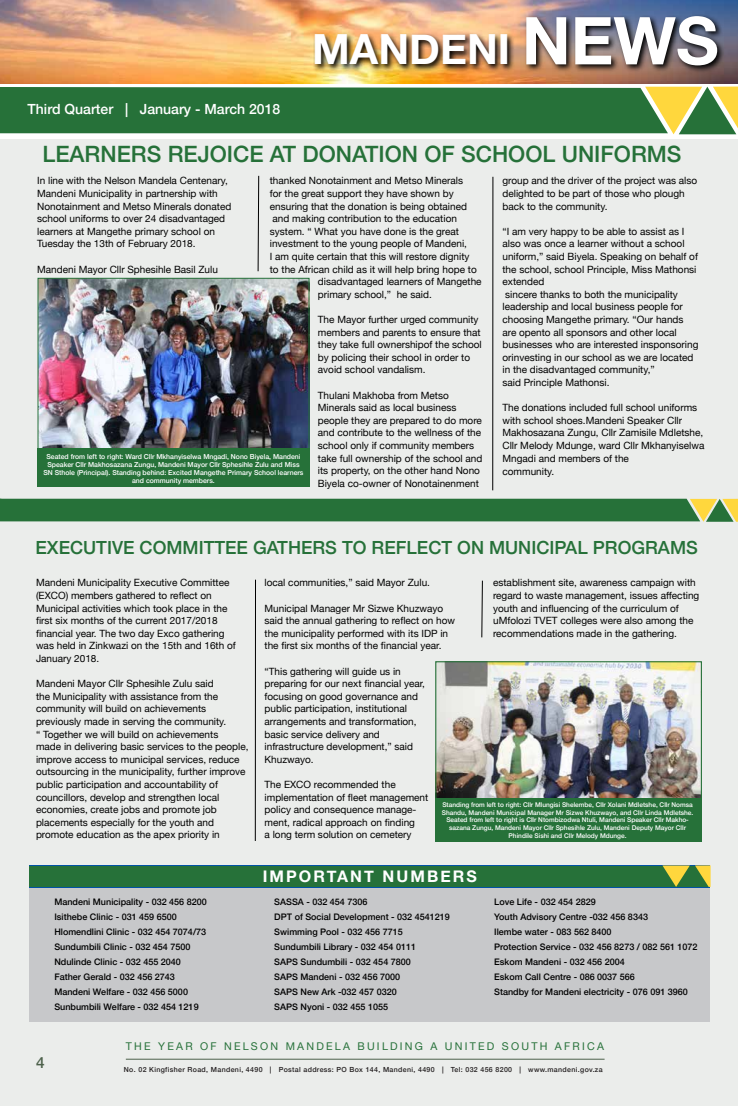
<style>
.page{position:relative;width:738px;height:1106px;background:#fff}
.page>*{position:absolute;margin:0;border:0;box-sizing:border-box;transform-origin:0 0}
.t1{font:700 41.6px "Helvetica Neue";color:#fff}
.t2{font:500 22.5px "Helvetica Neue";color:#267139}
.t3{font:500 18.1px "Helvetica Neue";color:#267139}
.t4{font:700 16px "Helvetica Neue";letter-spacing:.13em;color:#fff}
.t5{font:500 15.4px "Helvetica Neue";color:#4d614b}
.t6{font:500 14px "Helvetica Neue";color:#fff}
.t7{font:10.7px "Helvetica Neue";letter-spacing:.21em;color:#267139}
.t8{font:10px/12.6px "Helvetica Neue";color:#000}
.t9{font:500 9px/15px "Helvetica Neue";color:#000}
.t10{font:500 7px "Helvetica Neue";letter-spacing:.05em;color:#231f20}
.t11{font:500 6.9px/8.2px "Helvetica Neue";color:#fff;text-align:center}
.t12{font:500 6.5px/7.8px "Helvetica Neue";color:#fff;text-align:center}
.s1{font-size:66px}
</style>
<div class="page">
<div style="left:0;top:139px;width:737px;height:967px;background:#ebedeb"></div>
<img style="left:40px;top:280px;width:267px;height:168px">
<div style="left:38px;top:278px;width:271px;height:208px;border:1px solid #267139"></div>
<div style="left:37px;top:448px;width:272px;height:39px;background:#267139"></div>
<svg style="left:0;top:498px;width:737px;height:24px;background:#387b44"></svg>
<hr style="left:492px;top:177px;width:1px;height:313px;background:#000">
<svg style="left:481px;top:581px;width:1px;height:56px"></svg>
<svg style="left:257px;top:176px;width:2px;height:95px"></svg>
<img style="left:437px;top:663px;width:262px;height:135px">
<div style="left:435px;top:661px;width:266px;height:178px;border:1px solid #267139"></div>
<div style="left:435px;top:798px;width:266px;height:43px;background:#267139"></div>
<hr style="left:255px;top:579px;width:1px;height:262px;background:#000">
<hr style="left:126px;top:1058px;width:478px;height:1px;background:#4d614b">
<div style="left:29px;top:884px;width:680px;height:138px;background:#c7c8ca"></div>
<svg style="left:29px;top:865px;width:633px;height:22px"></svg>
<div style="left:30px;top:866px;width:679px;height:20px;background:#267139"></div>
<svg style="left:662px;top:865px;width:48px;height:22px"></svg>
<svg style="left:0;top:87px;width:737px;height:47px;background:#3a7c41"></svg>
<img style="left:0;top:0;width:737px;height:83px">
<img style="left:312px;top:13px;width:412px;height:61px">
<h3 class="t6" style="left:28px;top:97px;width:254px">Third Quarter | January - March 2018</h3>
<h3 class="t6" style="left:28px;top:97px;width:118px">First Quarter 2018</h3>
<h1 class="t1" style="left:312px;top:17px;width:408px">MANDENI <span class="s1">NEWS</span></h1>
<h2 class="t2" style="left:42px;top:136px;width:640px">LEARNERS REJOICE AT DONATION OF SCHOOL UNIFORMS</h2>
<p class="t8" style="left:37px;top:175px;width:195px">In line with the Nelson Mandela Centenary, Mandeni Municipality in partnership with Nonotainment and Metso Minerals donated school uniforms to over 24 disadvantaged learners at Mangethe primary school on Tuesday the 13th of February 2018.</p>
<p class="t8" style="left:37px;top:263px;width:182px">Mandeni Mayor Cllr Sphesihle Basil Zulu</p>
<p class="t8" style="left:502px;top:175px;width:196px">group and the driver of the project was also delighted to be part of those who plough back to the community.</p>
<p class="t8" style="left:502px;top:225px;width:197px">“I am very happy to be able to assist as I also was once a learner without a school uniform,” said Biyela. Speaking on behalf of the school, school Principle, Miss Mathonsi extended<br>sincere thanks to both the municipality leadership and local business people for choosing Mangethe primary. “Our hands are opento all sponsors and other local businesses who are interested insponsoring orinvesting in our school as we are located in the disadvantaged community,”<br>said Principle Mathonsi.</p>
<p class="t8" style="left:502px;top:402px;width:203px">The donations included full school uniforms with school shoes.Mandeni Speaker Cllr Makhosazana Zungu, Cllr Zamisile Mdletshe, Cllr Melody Mdunge, ward Cllr Mkhanyiselwa Mngadi and members of the<br>community.</p>
<p class="t8" style="left:269px;top:175px;width:195px">thanked Nonotainment and Metso Minerals</p>
<p class="t8" style="left:269px;top:188px;width:185px">for the great support they have shown by</p>
<p class="t8" style="left:269px;top:200px;width:198px">ensuring that the donation is being obtained</p>
<p class="t8" style="left:272px;top:213px;width:186px">and making contribution to the education</p>
<p class="t8" style="left:269px;top:225px;width:190px">system. “ What you have done is the great</p>
<p class="t8" style="left:269px;top:238px;width:198px">investment to the young people of Mandeni,</p>
<p class="t8" style="left:269px;top:251px;width:201px">I am quite certain that this will restore dignity</p>
<p class="t8" style="left:269px;top:263px;width:208px">to the African child as it will help bring hope to</p>
<p class="t8" style="left:317px;top:276px;width:165px">disadvantaged learners of Mangethe</p>
<p class="t8" style="left:317px;top:288px;width:115px">primary school,” he said.</p>
<p class="t8" style="left:317px;top:314px;width:165px">The Mayor further urged community members and parents to ensure that they take full ownershipof the school by policing their school in order to avoid school vandalism.</p>
<p class="t8" style="left:317px;top:389px;width:166px">Thulani Makhoba from Metso Minerals said as local business people they are prepared to do more and contribute to the wellness of the school only if community members take full ownership of the school and its property, on the other hand Nono Biyela co-owner of Nonotainenment</p>
<p class="t11" style="left:43px;top:451px;width:261px">Seated from left to right: Ward Cllr Mkhanyiselwa Mngadi, Nono Biyela, Mandeni Speaker Cllr Makhosazana Zungu, Mandeni Mayor Cllr Sphesihle Zulu and Miss SN Sthole (Principal). Standing behind: Excited Mangethe Primary School learners and community members.</p>
<h3 class="t3" style="left:35px;top:533px;width:663px">EXECUTIVE COMMITTEE GATHERS TO REFLECT ON MUNICIPAL PROGRAMS</h3>
<p class="t8" style="left:36px;top:577px;width:201px">Mandeni Municipality Executive Committee (EXCO) members gathered to reflect on Municipal activities which took place in the first six months of the current 2017/2018 financial year. The two day Exco gathering was held in Zinkwazi on the 15th and 16th of January 2018.</p>
<p class="t8" style="left:36px;top:678px;width:214px">Mandeni Mayor Cllr Sphesihle Zulu said<br>the Municipality with assistance from the community will build on achievements previously made in serving the community.<br>“ Together we will build on achievements<br>made in delivering basic services to the people, improve access to municipal services, reduce outsourcing in the municipality, further improve public participation and accountability of councillors, develop and strengthen local economies, create jobs and promote job placements especially for the youth and promote education as the apex priority in</p>
<p class="t8" style="left:264px;top:577px;width:167px">local communities,” said Mayor Zulu.</p>
<p class="t8" style="left:264px;top:602px;width:192px">Municipal Manager Mr Sizwe Khuzwayo said the annual gathering to reflect on how the municipality performed with its IDP in the first six months of the financial year.</p>
<p class="t8" style="left:264px;top:665px;width:162px">“This gathering will guide us in preparing for our next financial year, focusing on good governance and public participation, institutional arrangements and transformation, basic service delivery and infrastructure development,” said<br>Khuzwayo.</p>
<p class="t8" style="left:264px;top:778px;width:165px">The EXCO recommended the implementation of fleet management policy and consequence manage&shy;ment, radical approach on finding<br>a long term solution on cemetery</p>
<p class="t8" style="left:492px;top:577px;width:207px">establishment site, awareness campaign with regard to waste management, issues affecting youth and influencing of the curriculum of uMfolozi TVET colleges were also among the recommendations made in the gathering.</p>
<p class="t12" style="left:441px;top:800px;width:253px">Standing from left to right: Cllr Mlungisi Shelembe, Cllr Xolani Mdletshe, Cllr Nomsa Shandu, Mandeni Municipal Manager Mr Sizwe Khuzwayo, and Cllr Linda Mdletshe.<br>Seated from left to right is Cllr Ntombizodwa Ntuli, Mandeni Speaker Cllr Makho&shy;sazana Zungu, Mandeni Mayor Cllr Sphesihle Zulu, Mandeni Deputy Mayor Cllr Phindile Sishi and Cllr Melody Mdunge.</p>
<h3 class="t4" style="left:262px;top:863px;width:216px">IMPORTANT NUMBERS</h3>
<p class="t9" style="left:54px;top:893px;width:154px">Mandeni Municipality - 032 456 8200<br>Isithebe Clinic - 031 459 6500<br>Hlomendlini Clinic - 032 454 7074/73<br>Sundumbili Clinic - 032 454 7500<br>Ndulinde Clinic - 032 455 2040<br>Father Gerald - 032 456 2743<br>Mandeni Welfare - 032 456 5000<br>Sunbumbili Welfare - 032 454 1219</p>
<p class="t9" style="left:274px;top:893px;width:177px">SASSA - 032 454 7306<br>DPT of Social Development - 032 4541219<br>Swimming Pool - 032 456 7715<br>Sundumbili Library - 032 454 0111<br>SAPS Sundumbili - 032 454 7800<br>SAPS Mandeni - 032 456 7000<br>SAPS New Ark -032 457 0320<br>SAPS Nyoni - 032 455 1055</p>
<p class="t9" style="left:494px;top:893px;width:205px">Love Life - 032 454 2829<br>Youth Advisory Centre -032 456 8343<br>Ilembe water - 083 562 8400<br>Protection Service - 032 456 8273 / 082 561 1072<br>Eskom Mandeni - 032 456 2004<br>Eskom Call Centre - 086 0037 566<br>Standby for Mandeni electricity - 076 091 3960</p>
<h3 class="t5" style="left:36px;top:1050px;width:10px">4</h3>
<p class="t7" style="left:126px;top:1038px;width:479px">THE YEAR OF NELSON MANDELA BUILDING A UNITED SOUTH AFRICA</p>
<p class="t10" style="left:124px;top:1063px;width:480px">No. 02 Kingfisher Road, Mandeni, 4490 | Postal address: PO Box 144, Mandeni, 4490 | Tel: 032 456 8200 | www.mandeni.gov.za</p>
</div>
